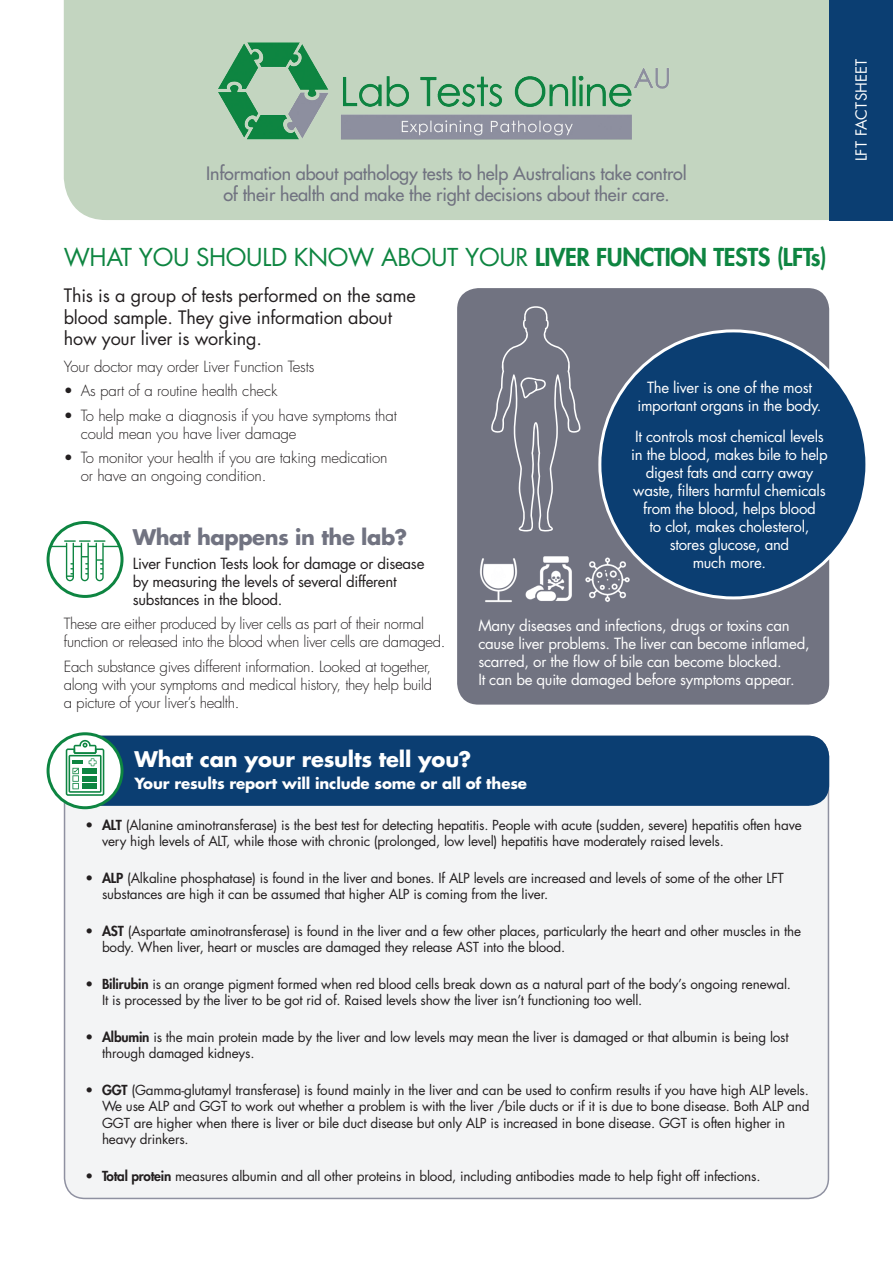
<style>
.page{position:relative;width:893px;height:1263px;background:#fff}
.page>*{position:absolute;margin:0;border:0;box-sizing:border-box;transform-origin:0 0}
.t1{font:24px "Futura";letter-spacing:-.015em;color:#0e8541}
.t2{font:700 21px "Futura";letter-spacing:-.01em;color:#fff}
.t3{font:700 21px "Futura";letter-spacing:-.02em;color:#717381}
.t4{font:18px/21px "Futura";letter-spacing:-.01em;color:#717381;text-align:center}
.t5{font:18px/21.6px "Futura";letter-spacing:-.01em;color:#231f20}
.t6{font:300 15px/18px "Futura";letter-spacing:-.01em;color:#231f20}
.t7{font:15px/18px "Futura";letter-spacing:-.02em;color:#fff;text-align:center}
.t8{font:15px/18px "Futura";letter-spacing:-.02em;color:#231f20}
.t9{font:700 15px "Futura";letter-spacing:-.01em;color:#fff}
.t10{font:15px "Futura";letter-spacing:.01em;color:#fff}
.t11{font:13.5px/16.5px "Futura";letter-spacing:-.015em;color:#231f20}
.s1{font-weight:800}
.s2{font-weight:300}
</style>
<div class="page">
<div style="left:65px;top:736px;width:763px;height:462px;background:#f3f4f5;border-radius:21px"></div>
<div style="left:64px;top:736px;width:765px;height:70px;background:#0b3e72;border-radius:21px"></div>
<div style="left:457px;top:288px;width:372px;height:417px;background:#717381;border-radius:21px"></div>
<div style="left:600px;top:331px;width:267px;height:267px;background:#0b3e72;border-radius:50%"></div>
<div style="left:64px;top:0;width:765px;height:220px;background:#c3d5c0"></div>
<img style="left:213px;top:16px;width:470px;height:152px">
<div style="left:829px;top:0;width:64px;height:220px;background:#0b3e72"></div>
<svg style="left:491px;top:306px;width:89px;height:226px"></svg>
<svg style="left:48px;top:522px;width:74px;height:74px"></svg>
<div style="left:47px;top:521px;width:77px;height:77px;border:3px solid #0d8541;border-radius:50%"></div>
<svg style="left:50px;top:540px;width:70px;height:41px"></svg>
<img style="left:525px;top:556px;width:47px;height:45px">
<img style="left:479px;top:558px;width:39px;height:45px">
<img style="left:585px;top:557px;width:45px;height:45px">
<svg style="left:48px;top:734px;width:74px;height:74px;fill:#fff"></svg>
<div style="left:47px;top:732px;width:77px;height:77px;border:3px solid #0d8541;border-radius:50%"></div>
<svg style="left:66px;top:740px;width:38px;height:56px;background:#95c9ac"></svg>
<p class="t4" style="left:206px;top:163px;width:482px">Information about pathology tests to help Australians take control of their health and make the right decisions about their care.</p>
<p class="t1" style="left:64px;top:241px;width:765px">WHAT YOU SHOULD KNOW ABOUT YOUR <span class="s1">LIVER FUNCTION TESTS (LFTs)</span></p>
<p class="t5" style="left:64px;top:285px;width:353px">This is a group of tests performed on the same blood sample. They give information about how your liver is working.</p>
<p class="t6" style="left:64px;top:358px;width:252px">Your doctor may order Liver Function Tests</p>
<p class="t6" style="left:64px;top:382px;width:215px">• As part of a routine health check</p>
<p class="t6" style="left:81px;top:406px;width:318px;text-indent:-17px">• To help make a diagnosis if you have symptoms that could mean you have liver damage</p>
<p class="t6" style="left:81px;top:449px;width:308px;text-indent:-17px">• To monitor your health if you are taking medication or have an ongoing condition.</p>
<p class="t7" style="left:637px;top:379px;width:186px">The liver is one of the most important organs in the body.</p>
<p class="t7" style="left:631px;top:428px;width:198px">It controls most chemical levels in the blood, makes bile to help digest fats and carry away waste, filters harmful chemicals from the blood, helps blood<br>to clot, makes cholesterol, stores glucose, and<br>much more.</p>
<p class="t3" style="left:133px;top:523px;width:276px">What happens in the lab?</p>
<p class="t8" style="left:133px;top:555px;width:293px">Liver Function Tests look for damage or disease by measuring the levels of several different substances in the blood.</p>
<p class="t6" style="left:64px;top:615px;width:383px">These are either produced by liver cells as part of their normal function or released into the blood when liver cells are damaged.</p>
<p class="t6" style="left:64px;top:658px;width:370px;text-align:justify">Each substance gives different information. Looked at together, along with your symptoms and medical history, they help build a picture of your liver’s health.</p>
<p class="t7" style="left:478px;top:617px;width:333px;text-align:left">Many diseases and infections, drugs or toxins can cause liver problems. The liver can become inflamed, scarred, or the flow of bile can become blocked.<br>It can be quite damaged before symptoms appear.</p>
<p class="t2" style="left:135px;top:745px;width:338px">What can your results tell you?</p>
<p class="t9" style="left:135px;top:773px;width:394px">Your results report will include some or all of these</p>
<p class="t11" style="left:102px;top:817px;width:701px;text-indent:-17px"><span class="s2">•</span> <span class="s1">ALT</span> (Alanine aminotransferase) is the best test for detecting hepatitis. People with acute (sudden, severe) hepatitis often have very high levels of ALT, while those with chronic (prolonged, low level) hepatitis have moderately raised levels.</p>
<p class="t11" style="left:102px;top:870px;width:683px;text-indent:-17px"><span class="s2">•</span> <span class="s1">ALP</span> (Alkaline phosphatase) is found in the liver and bones. If ALP levels are increased and levels of some of the other LFT substances are high it can be assumed that higher ALP is coming from the liver.</p>
<p class="t11" style="left:102px;top:923px;width:701px;text-indent:-17px"><span class="s2">•</span> <span class="s1">AST</span> (Aspartate aminotransferase) is found in the liver and a few other places, particularly the heart and other muscles in the body. When liver, heart or muscles are damaged they release AST into the blood.</p>
<p class="t11" style="left:102px;top:976px;width:691px;text-indent:-17px"><span class="s2">•</span> <span class="s1">Bilirubin</span> is an orange pigment formed when red blood cells break down as a natural part of the body’s ongoing renewal.<br>It is processed by the liver to be got rid of. Raised levels show the liver isn’t functioning too well.</p>
<p class="t11" style="left:102px;top:1029px;width:688px;text-indent:-17px"><span class="s2">•</span> <span class="s1">Albumin</span> is the main protein made by the liver and low levels may mean the liver is damaged or that albumin is being lost through damaged kidneys.</p>
<p class="t11" style="left:102px;top:1082px;width:709px;text-indent:-17px"><span class="s2">•</span> <span class="s1">GGT</span> (Gamma-glutamyl transferase) is found mainly in the liver and can be used to confirm results if you have high ALP levels.<br>We use ALP and GGT to work out whether a problem is with the liver /bile ducts or if it is due to bone disease. Both ALP and GGT are higher when there is liver or bile duct disease but only ALP is increased in bone disease. GGT is often higher in heavy drinkers.</p>
<p class="t11" style="left:85px;top:1168px;width:677px"><span class="s2">•</span> <span class="s1">Total protein</span> measures albumin and all other proteins in blood, including antibodies made to help fight off infections.</p>
<p class="t10" style="left:852px;top:161px;width:104px;rotate:-90deg">LFT FACTSHEET</p>
</div>
